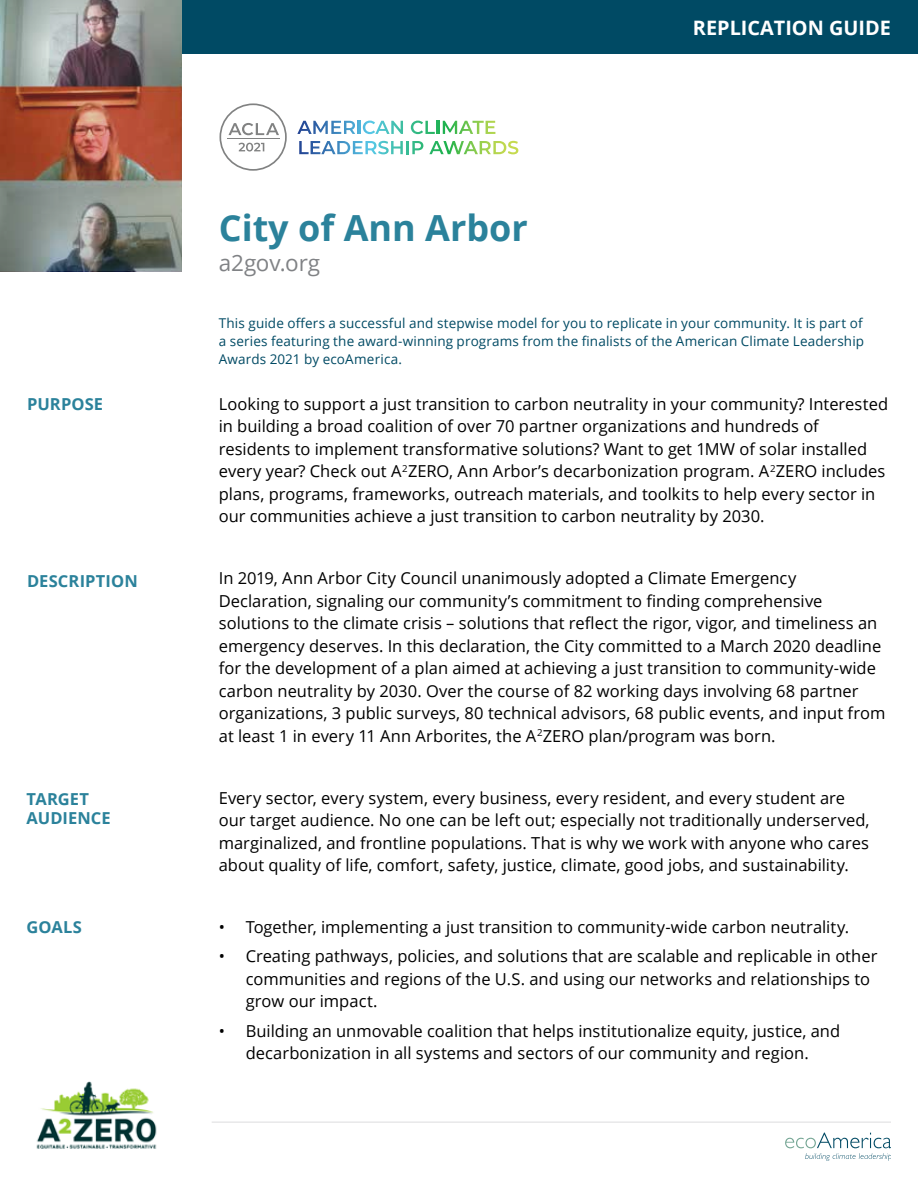
<style>
.page{position:relative;width:918px;height:1188px;background:#fff}
.page>*{position:absolute;margin:0;border:0;box-sizing:border-box;transform-origin:0 0}
.t1{font:700 36px "Open Sans";color:#2b829b}
.t2{font:22.5px "Open Sans";letter-spacing:-.005em;color:#808285}
.t3{font:700 19.95px "Open Sans";color:#fff}
.t4{font:16.5px/22.5px "Open Sans";color:#000}
.t5{font:700 16.5px/19.8px "Open Sans";letter-spacing:.005em;color:#2b829b}
.t6{font:13.5px/18px "Open Sans";letter-spacing:.01em;color:#004a64;text-align:justify}
</style>
<div class="page">
<div style="left:181px;top:0;width:737px;height:54px;background:#004a64"></div>
<div style="left:219px;top:103px;width:68px;height:68px;border:2px solid #818282;border-radius:50%"></div>
<svg style="left:229px;top:123px;width:50px;height:12px"></svg>
<svg style="left:238px;top:143px;width:26px;height:9px"></svg>
<hr style="left:227px;top:138px;width:53px;height:1px;background:#818282">
<svg style="left:297px;top:121px;width:106px;height:13px"></svg>
<svg style="left:411px;top:121px;width:84px;height:13px"></svg>
<svg style="left:299px;top:141px;width:124px;height:13px"></svg>
<svg style="left:429px;top:141px;width:89px;height:13px"></svg>
<hr style="left:212px;top:1122px;width:679px;height:1px;background:#dcddde">
<svg style="left:785px;top:1133px;width:106px;height:28px"></svg>
<img style="left:36px;top:1081px;width:121px;height:68px">
<img style="left:0;top:0;width:181px;height:271px">
<p class="t3" style="left:693px;top:13px;width:200px">REPLICATION GUIDE</p>
<h1 class="t1" style="left:219px;top:203px;width:311px">City of Ann Arbor</h1>
<h2 class="t2" style="left:219px;top:248px;width:103px">a2gov.org</h2>
<p class="t6" style="left:219px;top:313px;width:647px">This guide offers a successful and stepwise model for you to replicate in your community. It is part of a series featuring the award-winning programs from the finalists of the American Climate Leadership Awards 2021 by ecoAmerica.</p>
<p class="t5" style="left:27px;top:393px;width:78px">PURPOSE</p>
<p class="t4" style="left:219px;top:392px;width:671px">Looking to support a just transition to carbon neutrality in your community? Interested in building a broad coalition of over 70 partner organizations and hundreds of residents to implement transformative solutions? Want to get 1MW of solar installed every year? Check out A<sup>2</sup>ZERO, Ann Arbor’s decarbonization program. A<sup>2</sup>ZERO includes plans, programs, frameworks, outreach materials, and toolkits to help every sector in our communities achieve a just transition to carbon neutrality by 2030.</p>
<p class="t5" style="left:27px;top:570px;width:112px">DESCRIPTION</p>
<p class="t4" style="left:219px;top:567px;width:668px">In 2019, Ann Arbor City Council unanimously adopted a Climate Emergency Declaration, signaling our community’s commitment to finding comprehensive solutions to the climate crisis – solutions that reflect the rigor, vigor, and timeliness an emergency deserves. In this declaration, the City committed to a March 2020 deadline for the development of a plan aimed at achieving a just transition to community-wide carbon neutrality by 2030. Over the course of 82 working days involving 68 partner organizations, 3 public surveys, 80 technical advisors, 68 public events, and input from at least 1 in every 11 Ann Arborites, the A<sup>2</sup>ZERO plan/program was born.</p>
<p class="t5" style="left:27px;top:788px;width:86px">TARGET<br>AUDIENCE</p>
<p class="t4" style="left:219px;top:786px;width:652px">Every sector, every system, every business, every resident, and every student are our target audience. No one can be left out; especially not traditionally underserved, marginalized, and frontline populations. That is why we work with anyone who cares about quality of life, comfort, safety, justice, climate, good jobs, and sustainability.</p>
<p class="t5" style="left:27px;top:917px;width:57px">GOALS</p>
<p class="t4" style="left:219px;top:916px;width:632px">• Together, implementing a just transition to community-wide carbon neutrality.</p>
<p class="t4" style="left:246px;top:945px;width:633px;text-indent:-27px">• Creating pathways, policies, and solutions that are scalable and replicable in other communities and regions of the U.S. and using our networks and relationships to grow our impact.</p>
<p class="t4" style="left:219px;top:1019px;width:623px;text-align:center">• Building an unmovable coalition that helps institutionalize equity, justice, and decarbonization in all systems and sectors of our community and region.</p>
</div>
